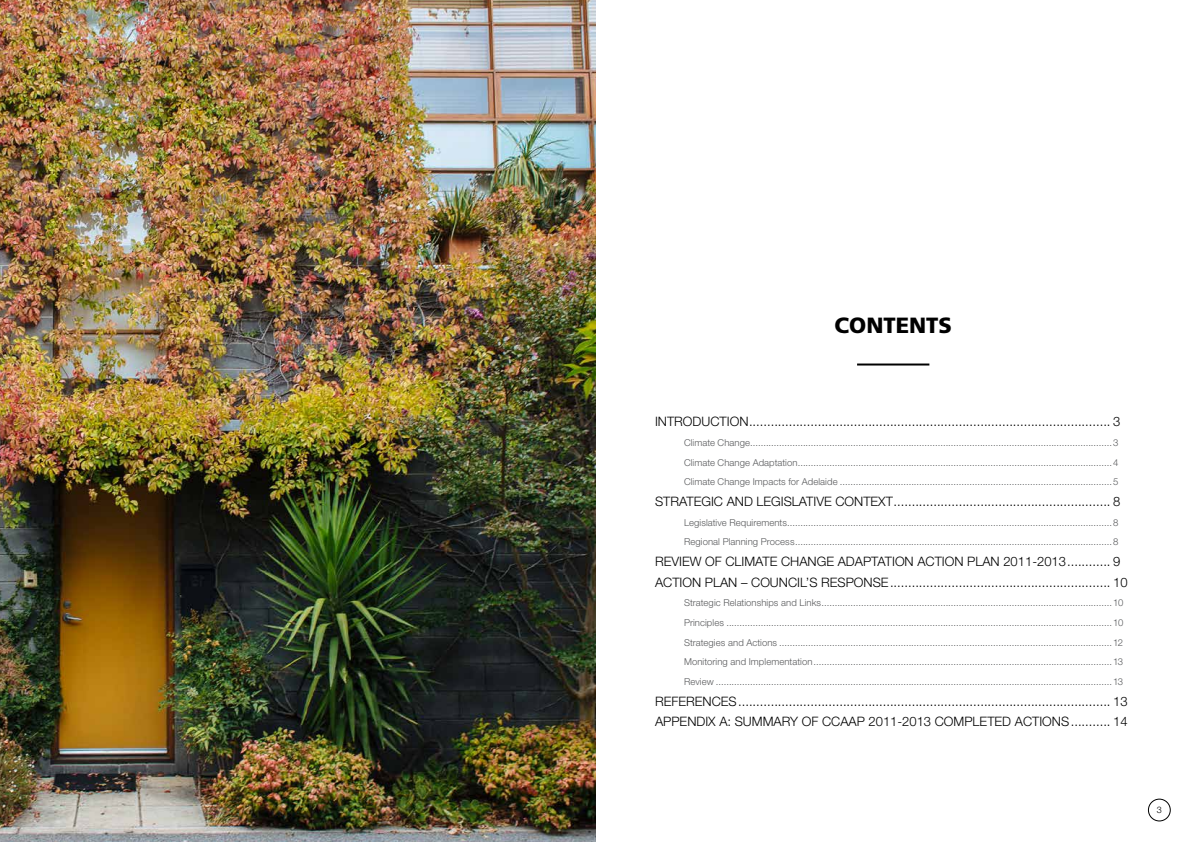
<style>
.page{position:relative;width:1191px;height:842px;background:#fff}
.page>*{position:absolute;margin:0;border:0;box-sizing:border-box;transform-origin:0 0}
.t1{font:900 22px "Frutiger LT Std";color:#000}
.t2{font:300 13px/20.7px "Helvetica Neue LT Std";color:#000}
.t3{font:300 9.5px/19.7px "Helvetica Neue LT Std";letter-spacing:.01em;color:#58595b;text-align:justify}
.t4{font:300 9px "Helvetica Neue LT Std";color:#000}
</style>
<div class="page">
<div style="left:1148px;top:799px;width:22px;height:22px;border:1px solid #000;border-radius:50%"></div>
<hr style="left:857px;top:363px;width:72px;height:2px;background:#000">
<img style="left:0;top:0;width:595px;height:842px">
<h1 class="t1" style="left:834px;top:312px;width:119px">CONTENTS</h1>
<h2 class="t2" style="left:655px;top:411px;width:467px">INTRODUCTION.................................................................................................... 3</h2>
<p class="t3" style="left:684px;top:432px;width:436px">Climate Change.........................................................................................................................................3<br>Climate Change Adaptation.......................................................................................................................4<br>Climate Change Impacts for Adelaide .......................................................................................................5</p>
<h2 class="t2" style="left:655px;top:491px;width:467px">STRATEGIC AND LEGISLATIVE CONTEXT............................................................ 8</h2>
<p class="t3" style="left:684px;top:512px;width:436px">Legislative Requirements...........................................................................................................................8<br>Regional Planning Process........................................................................................................................8</p>
<h2 class="t2" style="left:655px;top:551px;width:474px">REVIEW OF CLIMATE CHANGE ADAPTATION ACTION PLAN 2011-2013............ 9<br>ACTION PLAN – COUNCIL’S RESPONSE............................................................. 10</h2>
<p class="t3" style="left:684px;top:593px;width:441px">Strategic Relationships and Links..............................................................................................................10<br>Principles ..................................................................................................................................................10<br>Strategies and Actions ..............................................................................................................................12<br>Monitoring and Implementation.................................................................................................................13<br>Review ......................................................................................................................................................13</p>
<h2 class="t2" style="left:655px;top:690px;width:474px">REFERENCES....................................................................................................... 13<br>APPENDIX A: SUMMARY OF CCAAP 2011-2013 COMPLETED ACTIONS........... 14</h2>
<p class="t4" style="left:1156px;top:804px;width:7px">3</p>
</div>
